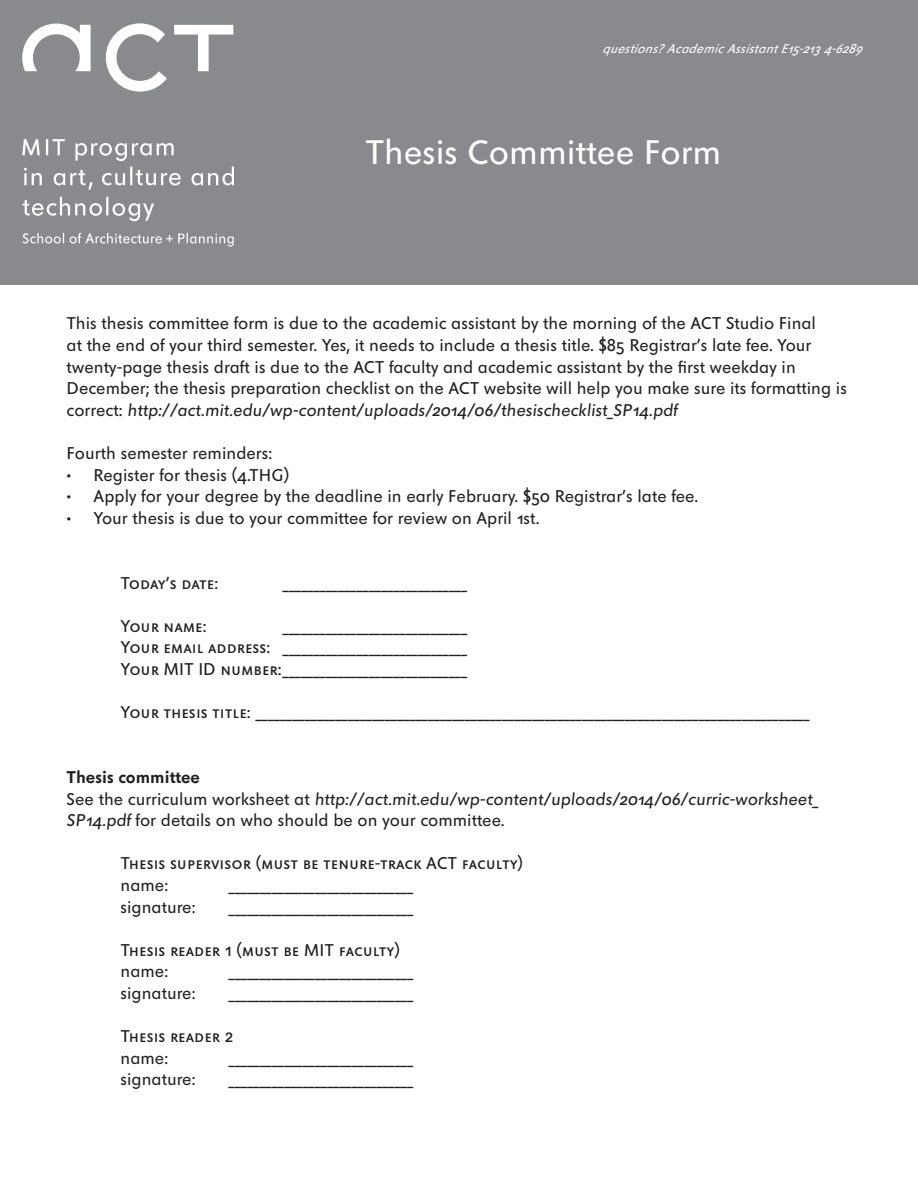
<style>
.page{position:relative;width:918px;height:1188px;background:#fff}
.page>*{position:absolute;margin:0;border:0;box-sizing:border-box;transform-origin:0 0}
.t1{font:36px "Superla";color:#fff}
.t2{font:18px/21.6px "Superla";color:#231f20}
.t3{font:18px "Superla Book Caps";color:#231f20}
.t4{font:18px "Superla Bold Lf";color:#231f20}
.t5{font:italic 13.5px "Superla";color:#fff}
.s1{font-family:"Superla"}
.s2{font-family:"Superla Book Caps"}
</style>
<div class="page">
<div style="left:0;top:0;width:918px;height:284px;background:#828487"></div>
<svg style="left:22px;top:24px;width:69px;height:47px"></svg>
<svg style="left:106px;top:23px;width:61px;height:69px"></svg>
<svg style="left:174px;top:25px;width:59px;height:46px"></svg>
<svg style="left:22px;top:233px;width:212px;height:14px"></svg>
<svg style="left:22px;top:197px;width:132px;height:24px"></svg>
<svg style="left:24px;top:167px;width:210px;height:23px"></svg>
<svg style="left:75px;top:143px;width:99px;height:18px"></svg>
<svg style="left:22px;top:139px;width:43px;height:16px"></svg>
<p class="t5" style="left:602px;top:40px;width:267px">questions?AcademicAssistantE15-2134-6289</p>
<p class="t1" style="left:365px;top:130px;width:358px">Thesis Committee Form</p>
<p class="t2" style="left:67px;top:312px;width:782px">This thesis committee form is due to the academic assistant by the morning of the ACT Studio Final<br>at the end of your third semester. Yes, it needs to include a thesis title. $85 Registrar’s late fee. Your twenty-page thesis draft is due to the ACT faculty and academic assistant by the first weekday in December; the thesis preparation checklist on the ACT website will help you make sure its formatting is correct: http://act.mit.edu/wp-content/uploads/2014/06/thesischecklist_SP14.pdf</p>
<p class="t2" style="left:67px;top:442px;width:207px">Fourth semester reminders:</p>
<p class="t2" style="left:67px;top:463px;width:224px">• Register for thesis (4.THG)</p>
<p class="t2" style="left:67px;top:485px;width:633px">• Apply for your degree by the deadline in early February. $50 Registrar’s late fee.</p>
<p class="t2" style="left:67px;top:507px;width:475px">• Your thesis is due to your committee for review on April 1st.</p>
<p class="t3" style="left:121px;top:571px;width:99px">Today’s date<span class="s1">:</span></p>
<p class="t2" style="left:283px;top:571px;width:186px">______________________________</p>
<p class="t3" style="left:121px;top:615px;width:87px">Your name<span class="s1">:</span></p>
<p class="t2" style="left:283px;top:615px;width:186px">______________________________</p>
<p class="t2" style="left:121px;top:636px;width:348px"><span class="s2">Your email address</span>: ______________________________</p>
<p class="t2" style="left:121px;top:658px;width:348px"><span class="s2">Your MIT ID number</span>:______________________________</p>
<p class="t2" style="left:121px;top:701px;width:690px"><span class="s2">Your thesis title</span>: __________________________________________________________________________________________</p>
<p class="t4" style="left:67px;top:766px;width:135px">Thesis committee</p>
<p class="t2" style="left:67px;top:787px;width:753px">See the curriculum worksheet at http://act.mit.edu/wp-content/uploads/2014/06/curric-worksheet_<br>SP14.pdf for details on who should be on your committee.</p>
<p class="t3" style="left:121px;top:852px;width:404px">Thesis supervisor (must be tenure-track ACT faculty)</p>
<p class="t2" style="left:121px;top:874px;width:49px">name:</p>
<p class="t2" style="left:229px;top:874px;width:186px">______________________________</p>
<p class="t2" style="left:121px;top:895px;width:76px">signature:</p>
<p class="t2" style="left:229px;top:895px;width:186px">______________________________</p>
<p class="t3" style="left:121px;top:939px;width:281px">Thesis reader 1 (must be MIT faculty)</p>
<p class="t2" style="left:121px;top:960px;width:49px">name:</p>
<p class="t2" style="left:229px;top:960px;width:186px">______________________________</p>
<p class="t2" style="left:121px;top:982px;width:76px">signature:</p>
<p class="t2" style="left:229px;top:982px;width:186px">______________________________</p>
<p class="t3" style="left:121px;top:1025px;width:114px">Thesis reader 2</p>
<p class="t2" style="left:121px;top:1047px;width:49px">name:</p>
<p class="t2" style="left:229px;top:1047px;width:186px">______________________________</p>
<p class="t2" style="left:121px;top:1068px;width:76px">signature:</p>
<p class="t2" style="left:229px;top:1068px;width:186px">______________________________</p>
</div>
